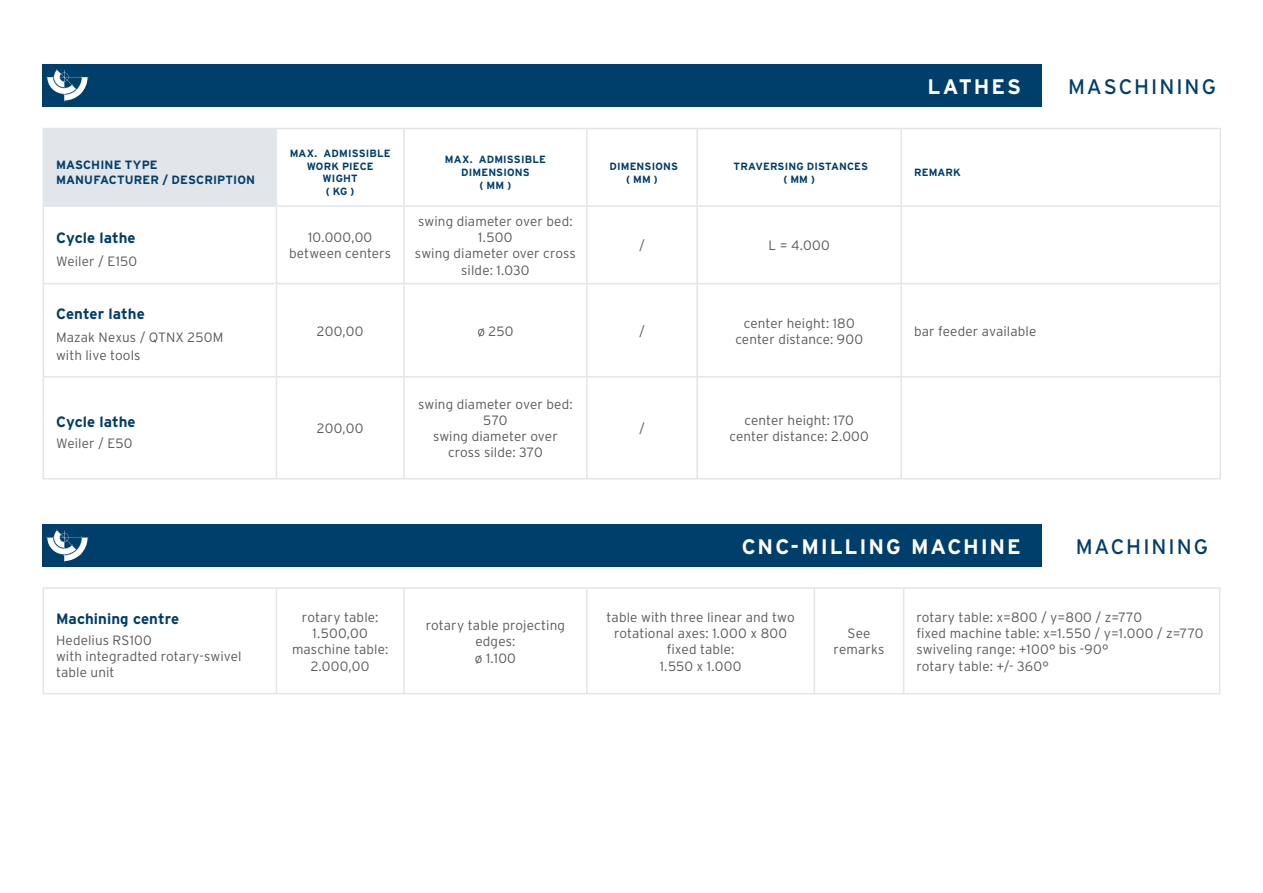
<style>
.page{position:relative;width:1263px;height:893px;background:#fff}
.page>*{position:absolute;margin:0;border:0;box-sizing:border-box;transform-origin:0 0}
.t1{font:700 21px "Interstate";letter-spacing:.085em;color:#fff}
.t2{font:21px "Interstate";letter-spacing:.095em;color:#003e6b}
.t3{font:700 15px "Interstate";letter-spacing:.005em;color:#003e6b}
.t4{font:300 13.5px/16.2px "Interstate";letter-spacing:.01em;color:#58595b;text-align:center}
.t5{font:700 12px/14.4px "Interstate";letter-spacing:.01em;color:#003e6b}
.t6{font:700 10.5px/12.6px "Interstate";letter-spacing:.01em;color:#003e6b;text-align:center}
</style>
<div class="page">
<svg style="left:44px;top:129px;width:1175px;height:349px"></svg>
<hr style="left:276px;top:376px;width:128px;height:1px;background:#e2e5e9">
<hr style="left:276px;top:478px;width:128px;height:1px;background:#e2e5e9">
<hr style="left:403px;top:284px;width:2px;height:92px;background:#e2e5e9">
<hr style="left:404px;top:376px;width:183px;height:1px;background:#e2e5e9">
<hr style="left:403px;top:377px;width:2px;height:101px;background:#e2e5e9">
<hr style="left:404px;top:478px;width:183px;height:1px;background:#e2e5e9">
<hr style="left:586px;top:284px;width:2px;height:92px;background:#e2e5e9">
<hr style="left:587px;top:376px;width:110px;height:1px;background:#e2e5e9">
<hr style="left:586px;top:377px;width:2px;height:101px;background:#e2e5e9">
<hr style="left:587px;top:478px;width:110px;height:1px;background:#e2e5e9">
<hr style="left:696px;top:284px;width:2px;height:92px;background:#e2e5e9">
<hr style="left:697px;top:376px;width:204px;height:1px;background:#e2e5e9">
<hr style="left:696px;top:377px;width:2px;height:101px;background:#e2e5e9">
<hr style="left:697px;top:478px;width:204px;height:1px;background:#e2e5e9">
<hr style="left:43px;top:284px;width:1px;height:92px;background:#e2e5e9">
<hr style="left:276px;top:284px;width:1px;height:92px;background:#e2e5e9">
<hr style="left:43px;top:376px;width:233px;height:1px;background:#e2e5e9">
<hr style="left:43px;top:377px;width:1px;height:101px;background:#e2e5e9">
<hr style="left:276px;top:377px;width:1px;height:101px;background:#e2e5e9">
<hr style="left:43px;top:478px;width:233px;height:1px;background:#e2e5e9">
<hr style="left:43px;top:128px;width:233px;height:1px;background:#e2e5e9">
<hr style="left:43px;top:129px;width:1px;height:76px;background:#e2e5e9">
<hr style="left:43px;top:205px;width:233px;height:2px;background:#e2e5e9">
<hr style="left:43px;top:207px;width:1px;height:76px;background:#e2e5e9">
<hr style="left:43px;top:283px;width:233px;height:1px;background:#e2e5e9">
<hr style="left:404px;top:128px;width:183px;height:1px;background:#e2e5e9">
<hr style="left:404px;top:205px;width:183px;height:2px;background:#e2e5e9">
<hr style="left:404px;top:283px;width:183px;height:1px;background:#e2e5e9">
<hr style="left:587px;top:128px;width:110px;height:1px;background:#e2e5e9">
<hr style="left:586px;top:129px;width:2px;height:76px;background:#e2e5e9">
<hr style="left:587px;top:205px;width:110px;height:2px;background:#e2e5e9">
<hr style="left:586px;top:207px;width:2px;height:76px;background:#e2e5e9">
<hr style="left:587px;top:283px;width:110px;height:1px;background:#e2e5e9">
<hr style="left:697px;top:128px;width:204px;height:1px;background:#e2e5e9">
<hr style="left:696px;top:129px;width:2px;height:76px;background:#e2e5e9">
<hr style="left:697px;top:205px;width:204px;height:2px;background:#e2e5e9">
<hr style="left:696px;top:207px;width:2px;height:76px;background:#e2e5e9">
<hr style="left:697px;top:283px;width:204px;height:1px;background:#e2e5e9">
<hr style="left:276px;top:128px;width:128px;height:1px;background:#e2e5e9">
<hr style="left:276px;top:129px;width:1px;height:76px;background:#e2e5e9">
<hr style="left:403px;top:129px;width:2px;height:76px;background:#e2e5e9">
<hr style="left:276px;top:205px;width:128px;height:2px;background:#e2e5e9">
<hr style="left:276px;top:207px;width:1px;height:76px;background:#e2e5e9">
<hr style="left:403px;top:207px;width:2px;height:76px;background:#e2e5e9">
<hr style="left:276px;top:283px;width:128px;height:1px;background:#e2e5e9">
<hr style="left:901px;top:128px;width:320px;height:1px;background:#e2e5e9">
<hr style="left:900px;top:129px;width:2px;height:76px;background:#e2e5e9">
<hr style="left:1219px;top:129px;width:2px;height:76px;background:#e2e5e9">
<hr style="left:900px;top:207px;width:2px;height:76px;background:#e2e5e9">
<hr style="left:1219px;top:207px;width:2px;height:76px;background:#e2e5e9">
<hr style="left:901px;top:283px;width:320px;height:1px;background:#e2e5e9">
<hr style="left:900px;top:377px;width:2px;height:101px;background:#e2e5e9">
<hr style="left:1219px;top:377px;width:2px;height:101px;background:#e2e5e9">
<hr style="left:901px;top:478px;width:320px;height:1px;background:#e2e5e9">
<hr style="left:901px;top:205px;width:320px;height:2px;background:#e2e5e9">
<hr style="left:900px;top:284px;width:2px;height:92px;background:#e2e5e9">
<hr style="left:1219px;top:284px;width:2px;height:92px;background:#e2e5e9">
<hr style="left:901px;top:376px;width:320px;height:1px;background:#e2e5e9">
<div style="left:43px;top:64px;width:999px;height:43px;background:#003e6b"></div>
<div style="left:43px;top:524px;width:999px;height:42px;background:#003e6b"></div>
<hr style="left:276px;top:587px;width:128px;height:2px;background:#e2e5e9">
<hr style="left:276px;top:693px;width:128px;height:1px;background:#e2e5e9">
<hr style="left:404px;top:587px;width:183px;height:2px;background:#e2e5e9">
<hr style="left:403px;top:589px;width:2px;height:104px;background:#e2e5e9">
<hr style="left:404px;top:693px;width:183px;height:1px;background:#e2e5e9">
<hr style="left:587px;top:587px;width:227px;height:2px;background:#e2e5e9">
<hr style="left:586px;top:589px;width:2px;height:104px;background:#e2e5e9">
<hr style="left:587px;top:693px;width:227px;height:1px;background:#e2e5e9">
<hr style="left:814px;top:587px;width:90px;height:2px;background:#e2e5e9">
<hr style="left:814px;top:589px;width:1px;height:104px;background:#e2e5e9">
<hr style="left:814px;top:693px;width:90px;height:1px;background:#e2e5e9">
<hr style="left:43px;top:587px;width:233px;height:2px;background:#e2e5e9">
<hr style="left:43px;top:589px;width:1px;height:104px;background:#e2e5e9">
<hr style="left:276px;top:589px;width:1px;height:104px;background:#e2e5e9">
<hr style="left:43px;top:693px;width:233px;height:1px;background:#e2e5e9">
<hr style="left:904px;top:587px;width:316px;height:2px;background:#e2e5e9">
<hr style="left:903px;top:589px;width:1px;height:104px;background:#e2e5e9">
<hr style="left:1219px;top:589px;width:1px;height:104px;background:#e2e5e9">
<hr style="left:904px;top:693px;width:316px;height:1px;background:#e2e5e9">
<svg style="left:46px;top:69px;width:43px;height:33px"></svg>
<svg style="left:46px;top:529px;width:43px;height:33px"></svg>
<h1 class="t1" style="left:927px;top:75px;width:95px">LATHES</h1>
<h1 class="t2" style="left:1068px;top:75px;width:149px">MASCHINING</h1>
<p class="t5" style="left:56px;top:158px;width:201px">MASCHINE TYPE<br>MANUFACTURER / DESCRIPTION</p>
<p class="t6" style="left:290px;top:147px;width:102px">MAX. ADMISSIBLE<br>WORK PIECE<br>WIGHT<br>( KG )</p>
<p class="t6" style="left:445px;top:153px;width:102px">MAX. ADMISSIBLE<br>DIMENSIONS<br>( MM )</p>
<p class="t6" style="left:609px;top:160px;width:70px">DIMENSIONS ( MM )</p>
<p class="t6" style="left:734px;top:160px;width:136px">TRAVERSING DISTANCES ( MM )</p>
<p class="t6" style="left:914px;top:166px;width:48px">REMARK</p>
<p class="t3" style="left:56px;top:229px;width:81px">Cycle lathe</p>
<p class="t4" style="left:56px;top:253px;width:83px">Weiler / E150</p>
<p class="t4" style="left:415px;top:213px;width:162px">swing diameter over bed:<br>1.500<br>swing diameter over cross silde: 1.030</p>
<p class="t4" style="left:289px;top:229px;width:104px">10.000,00 between centers</p>
<p class="t4" style="left:639px;top:237px;width:7px">/</p>
<p class="t4" style="left:769px;top:237px;width:63px">L = 4.000</p>
<p class="t3" style="left:56px;top:306px;width:90px">Center lathe</p>
<p class="t4" style="left:56px;top:328px;width:169px;line-height:18px;text-align:left">Mazak Nexus / QTNX 250M with live tools</p>
<p class="t4" style="left:317px;top:323px;width:48px">200,00</p>
<p class="t4" style="left:477px;top:323px;width:38px">ø 250</p>
<p class="t4" style="left:639px;top:323px;width:7px">/</p>
<p class="t4" style="left:735px;top:315px;width:129px">center height: 180 center distance: 900</p>
<p class="t4" style="left:914px;top:323px;width:124px">bar feeder available</p>
<p class="t3" style="left:56px;top:413px;width:81px">Cycle lathe</p>
<p class="t4" style="left:56px;top:435px;width:78px">Weiler / E50</p>
<p class="t3" style="left:56px;top:610px;width:125px">Machining centre</p>
<p class="t4" style="left:56px;top:632px;width:187px;text-align:left">Hedelius RS100<br>with integradted rotary-swivel table unit</p>
<p class="t4" style="left:317px;top:420px;width:48px">200,00</p>
<p class="t4" style="left:418px;top:396px;width:156px">swing diameter over bed:<br>570<br>swing diameter over cross silde: 370</p>
<p class="t4" style="left:639px;top:420px;width:7px">/</p>
<p class="t4" style="left:729px;top:412px;width:141px">center height: 170 center distance: 2.000</p>
<h1 class="t1" style="left:742px;top:535px;width:281px">CNC-MILLING MACHINE</h1>
<h1 class="t2" style="left:1076px;top:535px;width:134px">MACHINING</h1>
<p class="t4" style="left:292px;top:609px;width:98px">rotary table:<br>1.500,00 maschine table:<br>2.000,00</p>
<p class="t4" style="left:426px;top:617px;width:141px">rotary table projecting edges:<br>ø 1.100</p>
<p class="t4" style="left:606px;top:609px;width:190px">table with three linear and two rotational axes: 1.000 x 800 fixed table:<br>1.550 x 1.000</p>
<p class="t4" style="left:834px;top:625px;width:52px">See remarks</p>
<p class="t4" style="left:916px;top:609px;width:289px;text-align:left">rotary table: x=800 / y=800 / z=770<br>fixed machine table: x=1.550 / y=1.000 / z=770 swiveling range: +100° bis -90°<br>rotary table: +/- 360°</p>
</div>
